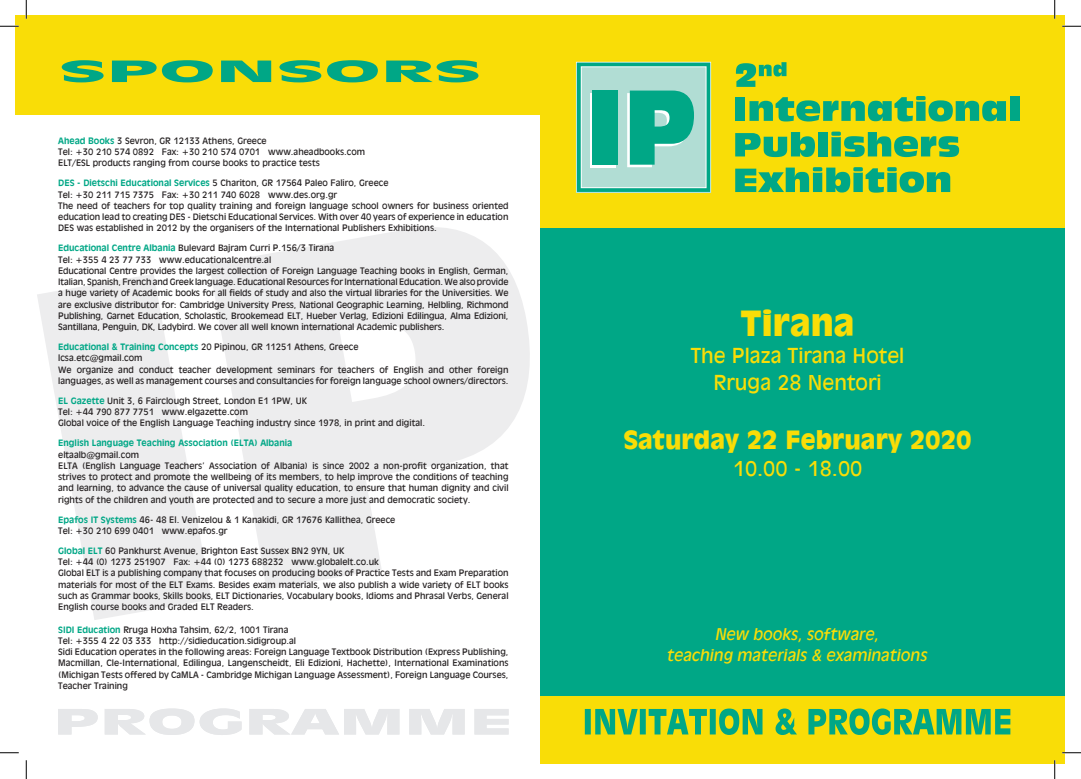
<style>
.page{position:relative;width:1081px;height:779px;background:#fff}
.page>*{position:absolute;margin:0;border:0;box-sizing:border-box;transform-origin:0 0}
.t1{font:900 38.75px "UB Antique Olive";color:#f9dd07}
.t2{font:900 27.5px "UB Antique Olive";color:#f9dd07}
.t3{font:22.5px/27px "UB Antique Olive";color:#f9dd07;text-align:center}
.t4{font:italic 17.5px/21px "UB Antique Olive";color:#f9dd07;text-align:center}
.t5{font:9.75px/11.2px "UB Antique Olive";color:#231f20}
.t6{font:700 9.75px "UB Antique Olive";color:#00a786}
.s1{font-weight:700;color:#00a786}
</style>
<div class="page">
<div style="left:540px;top:228px;width:524px;height:468px;background:#00a786"></div>
<div style="left:540px;top:16px;width:524px;height:212px;background:#f9dd07"></div>
<div style="left:540px;top:696px;width:524px;height:67px;background:#f9dd07"></div>
<svg style="left:576px;top:62px;width:134px;height:131px"></svg>
<div style="left:735px;top:97px;width:10px;height:24px;background:#00a786"></div>
<svg style="left:749px;top:96px;width:256px;height:26px"></svg>
<div style="left:1009px;top:96px;width:9px;height:25px;background:#00a786"></div>
<svg style="left:735px;top:132px;width:79px;height:25px"></svg>
<div style="left:817px;top:132px;width:10px;height:24px;background:#00a786"></div>
<svg style="left:831px;top:132px;width:127px;height:25px"></svg>
<svg style="left:735px;top:167px;width:214px;height:26px"></svg>
<svg style="left:735px;top:62px;width:51px;height:25px"></svg>
<svg style="left:584px;top:708px;width:426px;height:27px"></svg>
<svg style="left:37px;top:274px;width:174px;height:346px;fill:#ededee"></svg>
<svg style="left:209px;top:227px;width:320px;height:363px;fill:#ededee"></svg>
<svg style="left:58px;top:708px;width:450px;height:27px"></svg>
<div style="left:16px;top:16px;width:535px;height:99px;background:#f9dd07"></div>
<svg style="left:62px;top:60px;width:416px;height:22px"></svg>
<svg style="left:0;top:25px;width:19px;height:2px"></svg>
<svg style="left:1062px;top:25px;width:18px;height:2px"></svg>
<svg style="left:0;top:752px;width:19px;height:1px"></svg>
<svg style="left:1062px;top:752px;width:18px;height:1px"></svg>
<svg style="left:25px;top:0;width:2px;height:19px"></svg>
<svg style="left:25px;top:760px;width:2px;height:19px"></svg>
<svg style="left:1053px;top:0;width:2px;height:19px"></svg>
<svg style="left:1053px;top:760px;width:2px;height:19px"></svg>
<p class="t5" style="left:58px;top:135px;width:308px"><span class="s1">Ahead Books</span> 3 Sevron, GR 12133 Athens, Greece<br>Tel: +30 210 574 0892 Fax: +30 210 574 0701 www.aheadbooks.com<br>ELT/ESL products ranging from course books to practice tests</p>
<p class="t5" style="left:58px;top:177px;width:452px"><span class="s1">DES - Dietschi Educational Services</span> 5 Chariton, GR 17564 Paleo Faliro, Greece<br>Tel: +30 211 715 7375 Fax: +30 211 740 6028 www.des.org.gr<br>The need of teachers for top quality training and foreign language school owners for business oriented education lead to creating DES - Dietschi Educational Services. With over 40 years of experience in education DES was established in 2012 by the organisers of the International Publishers Exhibitions.</p>
<p class="t5" style="left:58px;top:242px;width:452px"><span class="s1">Educational Centre Albania</span> Bulevard Bajram Curri P.156/3 Tirana<br>Tel: +355 4 23 77 733 www.educationalcentre.al<br>Educational Centre provides the largest collection of Foreign Language Teaching books in English, German, Italian, Spanish, French and Greek language. Educational Resources for International Education. We also provide a huge variety of Academic books for all fields of study and also the virtual libraries for the Universities. We are exclusive distributor for: Cambridge University Press, National Geographic Learning, Helbling, Richmond Publishing, Garnet Education, Scholastic, Brookemead ELT, Hueber Verlag, Edizioni Edilingua, Alma Edizioni, Santillana, Penguin, DK, Ladybird. We cover all well known international Academic publishers.</p>
<p class="t5" style="left:58px;top:341px;width:452px"><span class="s1">Educational &amp; Training Concepts</span> 20 Pipinou, GR 11251 Athens, Greece<br>lcsa.etc@gmail.com<br>We organize and conduct teacher development seminars for teachers of English and other foreign languages, as well as management courses and consultancies for foreign language school owners/directors.</p>
<p class="t5" style="left:58px;top:395px;width:368px"><span class="s1">EL Gazette</span> Unit 3, 6 Fairclough Street, London E1 1PW, UK<br>Tel: +44 790 877 7751 www.elgazette.com<br>Global voice of the English Language Teaching industry since 1978, in print and digital.</p>
<p class="t6" style="left:58px;top:438px;width:236px">English Language Teaching Association (ELTA) Albania</p>
<p class="t5" style="left:58px;top:449px;width:452px">eltaalb@gmail.com<br>ELTA (English Language Teachers’ Association of Albania) is since 2002 a non-profit organization, that strives to protect and promote the wellbeing of its members, to help improve the conditions of teaching and learning, to advance the cause of universal quality education, to ensure that human dignity and civil rights of the children and youth are protected and to secure a more just and democratic society.</p>
<p class="t5" style="left:58px;top:514px;width:338px"><span class="s1">Epafos IT Systems</span> 46- 48 El. Venizelou &amp; 1 Kanakidi, GR 17676 Kallithea, Greece<br>Tel: +30 210 699 0401 www.epafos.gr</p>
<p class="t5" style="left:58px;top:545px;width:452px"><span class="s1">Global ELT</span> 60 Pankhurst Avenue, Brighton East Sussex BN2 9YN, UK<br>Tel: +44 (0) 1273 251907 Fax: +44 (0) 1273 688232 www.globalelt.co.uk<br>Global ELT is a publishing company that focuses on producing books of Practice Tests and Exam Preparation materials for most of the ELT Exams. Besides exam materials, we also publish a wide variety of ELT books such as Grammar books, Skills books, ELT Dictionaries, Vocabulary books, Idioms and Phrasal Verbs, General English course books and Graded ELT Readers.</p>
<p class="t5" style="left:58px;top:624px;width:452px"><span class="s1">SIDI Education</span> Rruga Hoxha Tahsim, 62/2, 1001 Tirana<br>Tel: +355 4 22 03 333 http://sidieducation.sidigroup.al<br>Sidi Education operates in the following areas: Foreign Language Textbook Distribution (Express Publishing, Macmillan, Cle-International, Edilingua, Langenscheidt, Eli Edizioni, Hachette), International Examinations (Michigan Tests offered by CaMLA - Cambridge Michigan Language Assessment), Foreign Language Courses, Teacher Training</p>
<h1 class="t1" style="left:740px;top:302px;width:116px">Tirana</h1>
<h3 class="t3" style="left:690px;top:342px;width:215px">The Plaza Tirana Hotel<br>Rruga 28 Nentori</h3>
<h2 class="t2" style="left:623px;top:425px;width:350px">Saturday 22 February 2020</h2>
<h3 class="t3" style="left:732px;top:455px;width:131px">10.00 - 18.00</h3>
<h3 class="t4" style="left:667px;top:623px;width:262px">New books, software,<br>teaching materials &amp; examinations</h3>
</div>
